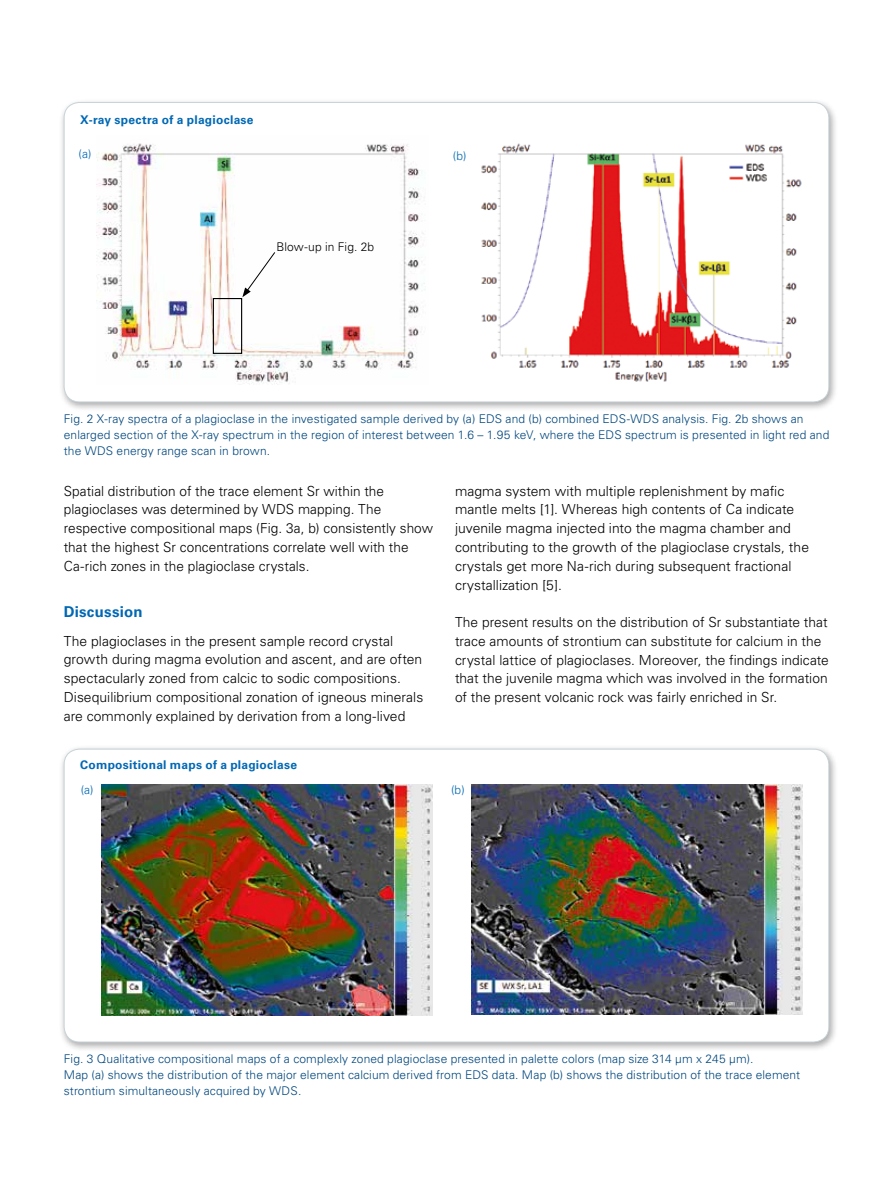
<style>
.page{position:relative;width:893px;height:1187px;background:#fff}
.page>*{position:absolute;margin:0;border:0;box-sizing:border-box;transform-origin:0 0}
.t1{font:700 15px "Univers LT Std";letter-spacing:.015em;color:#0068b4}
.t2{font:300 13.8px/18.8px "Univers LT Std";color:#000}
.t3{font:300 12px/15.8px "Univers LT Std";letter-spacing:.01em;color:#00477e}
.t4{font:700 12px "Univers LT Std";letter-spacing:.02em;color:#0068b4}
.t5{font:300 12px "Univers LT Std";letter-spacing:.01em;color:#000}
.t6{font:300 12px "Univers LT Std";color:#0068b4}
</style>
<div class="page">
<div style="left:59px;top:744px;width:779px;height:308px;background:#000;opacity:.35"></div>
<div style="left:64px;top:749px;width:765px;height:292px;background:#fff;border-radius:16px"></div>
<img style="left:101px;top:784px;width:331px;height:231px">
<img style="left:471px;top:784px;width:331px;height:230px">
<div style="left:59px;top:98px;width:779px;height:314px;background:#000;opacity:.35"></div>
<div style="left:64px;top:102px;width:765px;height:300px;background:#fff;border-radius:16px"></div>
<img style="left:97px;top:143px;width:328px;height:241px">
<img style="left:481px;top:143px;width:321px;height:239px">
<div style="left:213px;top:298px;width:29px;height:56px;border:1px solid #000"></div>
<svg style="left:242px;top:251px;width:34px;height:46px"></svg>
<p class="t4" style="left:80px;top:113px;width:175px">X-ray spectra of a plagioclase</p>
<p class="t6" style="left:79px;top:147px;width:14px">(a)</p>
<p class="t6" style="left:453px;top:149px;width:15px">(b)</p>
<p class="t5" style="left:276px;top:240px;width:99px">Blow-up in Fig. 2b</p>
<p class="t3" style="left:64px;top:411px;width:767px">Fig. 2 X-ray spectra of a plagioclase in the investigated sample derived by (a) EDS and (b) combined EDS-WDS analysis. Fig. 2b shows an enlarged section of the X-ray spectrum in the region of interest between 1.6 – 1.95 keV, where the EDS spectrum is presented in light red and the WDS energy range scan in brown.</p>
<p class="t2" style="left:64px;top:481px;width:371px">Spatial distribution of the trace element Sr within the plagioclases was determined by WDS mapping. The respective compositional maps (Fig. 3a, b) consistently show that the highest Sr concentrations correlate well with the Ca-rich zones in the plagioclase crystals.</p>
<p class="t1" style="left:64px;top:603px;width:80px">Discussion</p>
<p class="t2" style="left:64px;top:631px;width:361px">The plagioclases in the present sample record crystal growth during magma evolution and ascent, and are often spectacularly zoned from calcic to sodic compositions.<br>Disequilibrium compositional zonation of igneous minerals are commonly explained by derivation from a long-lived</p>
<p class="t4" style="left:80px;top:757px;width:218px">Compositional maps of a plagioclase</p>
<p class="t2" style="left:455px;top:481px;width:356px">magma system with multiple replenishment by mafic mantle melts [1]. Whereas high contents of Ca indicate juvenile magma injected into the magma chamber and contributing to the growth of the plagioclase crystals, the crystals get more Na-rich during subsequent fractional crystallization [5].</p>
<p class="t2" style="left:455px;top:612px;width:375px">The present results on the distribution of Sr substantiate that trace amounts of strontium can substitute for calcium in the crystal lattice of plagioclases. Moreover, the findings indicate that the juvenile magma which was involved in the formation of the present volcanic rock was fairly enriched in Sr.</p>
<p class="t6" style="left:81px;top:782px;width:14px">(a)</p>
<p class="t6" style="left:451px;top:782px;width:15px">(b)</p>
<p class="t3" style="left:64px;top:1051px;width:738px">Fig. 3 Qualitative compositional maps of a complexly zoned plagioclase presented in palette colors (map size 314 µm x 245 µm).<br>Map (a) shows the distribution of the major element calcium derived from EDS data. Map (b) shows the distribution of the trace element strontium simultaneously acquired by WDS.</p>
</div>
